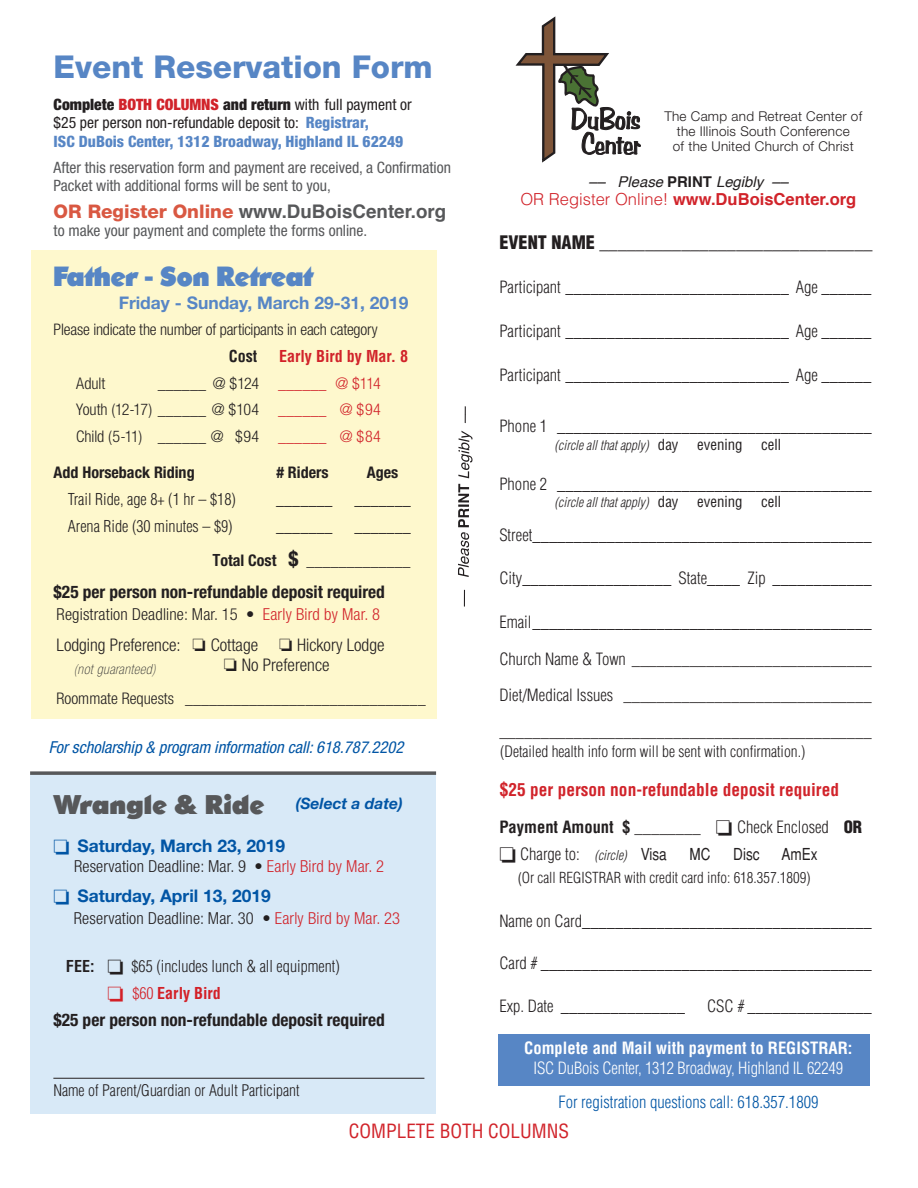
<style>
.page{position:relative;width:918px;height:1188px;background:#fff}
.page>*{position:absolute;margin:0;border:0;box-sizing:border-box;transform-origin:0 0}
.t1{font:800 31.5px "Helvetica Neue";color:#5786c5}
.body_text{font:800 27px "Opine";letter-spacing:-.02em;color:#5786c5}
.t2{font:800 26.25px "Opine";color:#57585a}
.t3{font:condensed 19.2px "Helvetica";color:#d1232a}
.t4{font:700 18.75px "Helvetica";color:#57585a}
.t5{font:900 18.15px "Helvetica";color:#231f20}
.t6{font:700 condensed 17.4px "Helvetica Neue";color:#231f20}
.t7{font:300 condensed 17.4px "Helvetica Neue";color:#231f20}
.t8{font:700 17.4px "Helvetica Neue";color:#0155a5}
.t9{font:700 condensed 17.4px "Helvetica";color:#d1232a}
.t10{font:700 17.4px "Helvetica Neue";color:#5786c5}
.t11{font:300 condensed 16.5px "Helvetica";color:#231f20}
.t12{font:300 16.5px "Helvetica";color:#231f20}
.t13{font:300 condensed 16.5px "Helvetica Neue";letter-spacing:.01em;color:#231f20}
.t14{font:italic condensed 16.5px "Helvetica Neue";color:#0155a5}
.t15{font:300 condensed 16.5px "Helvetica";letter-spacing:-.01em;color:#fff}
.t16{font:300 condensed 16.5px "Helvetica";color:#0155a5}
.t17{font:700 condensed 16.5px "Helvetica";color:#231f20}
.t18{font:700 condensed 16.5px "Helvetica";color:#fff}
.t19{font:700 16.5px "Helvetica";color:#d1232a}
.t20{font:condensed 16.5px "Helvetica";color:#231f20}
.t21{font:300 condensed 16.05px "Helvetica Neue";color:#231f20}
.t22{font:300 condensed 16.05px "Helvetica";color:#231f20}
.t23{font:700 condensed 16.05px "Helvetica Neue";color:#231f20}
.t24{font:700 condensed 16.05px "Helvetica";color:#d1232a}
.t25{font:700 condensed 16.05px "Helvetica";color:#d32027}
.t26{font:700 condensed 16.05px "Helvetica";color:#231f20}
.t27{font:300 condensed 15.9px "Helvetica Neue";letter-spacing:-.01em;color:#231f20}
.t28{font:condensed 15.6px/18.1px "Helvetica Neue";color:#57585a}
.t29{font:800 condensed 15.6px/18.8px "Helvetica Neue";color:#5786c5}
.t30{font:300 condensed 15.6px "Helvetica";color:#231f20}
.t31{font:italic 700 15.6px "Helvetica Neue";color:#0155a5}
.t32{font:300 condensed 15.45px "Helvetica";color:#231f20}
.t33{font:300 condensed 14.85px "Helvetica";color:#231f20}
.t34{font:italic 14.85px "Helvetica";color:#231f20}
.t35{font:condensed 14.85px "Helvetica";color:#231f20}
.body_text-2{font:italic 100 condensed 13.95px "Helvetica Neue";letter-spacing:.03em;color:#343334}
.t36{font:300 13.5px/15px "Helvetica Neue";letter-spacing:.02em;color:#231f20;text-align:center}
.t37{font:italic 300 condensed 13.2px "Helvetica";color:#231f20}
.s1{font-weight:900;color:#231f20}
.s2{font-weight:900;color:#d1232a}
.s3{font-weight:400;color:#231f20}
.s4{font-family:"Helvetica Neue";font-weight:800;color:#d95842}
.s5{color:#d32027}
.s6{color:#d1232a}
.s7{font-family:"Helvetica";font-weight:700}
.s8{font-weight:700}
.s9{font-weight:700;font-size:20.85px}
.s10{font-weight:300}
.s11{font-weight:700;font-style:normal}
.s12{font-stretch:condensed}
.s13{font-weight:400;font-style:normal;font-size:14.85px}
.s14{font-size:18.15px}
.s15{font-weight:900}
.s16{font-style:italic;font-size:13.2px}
.s17{font-weight:400}
</style>
<div class="page">
<div style="left:30px;top:774px;width:406px;height:340px;background:#d8e9f7"></div>
<div style="left:31px;top:250px;width:406px;height:469px;background:#fef8cd"></div>
<hr style="left:53px;top:1078px;width:371px;height:1px;background:#231f20">
<svg style="left:30px;top:771px;width:406px;height:4px;background:#6b6c6e"></svg>
<div style="left:498px;top:1034px;width:372px;height:52px;background:#5786c5"></div>
<svg style="left:515px;top:16px;width:126px;height:147px"></svg>
<svg style="left:458px;top:406px;width:15px;height:201px"></svg>
<p class="t1" style="left:54px;top:48px;width:381px">Event Reservation Form</p>
<p class="t29" style="left:54px;top:94px;width:360px"><span class="s1">Complete</span> <span class="s2">BOTH COLUMNS</span> <span class="s1">and return</span> <span class="s3">with full payment or $25 per person non-refundable deposit to:</span> Registrar,<br>ISC DuBois Center, 1312 Broadway, Highland IL 62249</p>
<p class="t28" style="left:54px;top:158px;width:399px">After this reservation form and payment are received, a Confirmation<br>Packet with additional forms will be sent to you,</p>
<p class="t4" style="left:54px;top:196px;width:394px"><span class="s4">OR Register Online</span> www.DuBoisCenter.org</p>
<p class="t28" style="left:54px;top:221px;width:315px">to make your payment and complete the forms online.</p>
<p class="body_text" style="left:54px;top:263px;width:261px">Father - Son Retreat</p>
<p class="t10" style="left:119px;top:292px;width:291px">Friday - Sunday, March 29-31, 2019</p>
<p class="t27" style="left:54px;top:321px;width:326px">Please indicate the number of participants in each category</p>
<p class="t26" style="left:229px;top:346px;width:30px">Cost</p>
<p class="t24" style="left:279px;top:346px;width:130px"><span class="s5">E</span>arly Bird by Mar. 8</p>
<p class="t21" style="left:76px;top:374px;width:30px">Adult</p>
<p class="t21" style="left:158px;top:374px;width:224px">______ @ $124 <span class="s6">______ @ $114</span></p>
<p class="t21" style="left:76px;top:401px;width:306px">Youth (12-17) ______ @ $104 <span class="s6">______ @ $94</span></p>
<p class="t21" style="left:76px;top:427px;width:306px">Child (5-11) ______ @ $94 <span class="s6">______ @ $84</span></p>
<p class="t23" style="left:54px;top:462px;width:143px">Add Horseback Riding</p>
<p class="t23" style="left:276px;top:462px;width:54px"># Riders</p>
<p class="t23" style="left:367px;top:462px;width:33px">Ages</p>
<p class="t22" style="left:68px;top:490px;width:170px">Trail Ride, age 8+ (1 hr – $18)</p>
<p class="t22" style="left:276px;top:490px;width:58px">_______</p>
<p class="t22" style="left:355px;top:490px;width:58px">_______</p>
<p class="t22" style="left:68px;top:516px;width:166px">Arena Ride (30 minutes – $9)</p>
<p class="t22" style="left:276px;top:516px;width:58px">_______</p>
<p class="t22" style="left:355px;top:516px;width:58px">_______</p>
<p class="t21" style="left:212px;top:551px;width:200px"><span class="s7">T</span><span class="s8">otal Cost</span> <span class="s9">$</span> _____________</p>
<p class="t6" style="left:54px;top:581px;width:333px">$25 per person non-refundable deposit required</p>
<p class="t13" style="left:57px;top:605px;width:325px">Registration Deadline: Mar. 15 • <span class="s6">Early Bird by Mar. 8</span></p>
<p class="t7" style="left:57px;top:635px;width:329px">Lodging Preference: □ Cottage □ Hickory Lodge</p>
<p class="t7" style="left:224px;top:655px;width:107px">□ No Preference</p>
<p class="t21" style="left:57px;top:689px;width:371px">Roommate Requests ______________________________</p>
<p class="body_text-2" style="left:74px;top:661px;width:83px">(not guaranteed)</p>
<p class="t14" style="left:49px;top:738px;width:356px">For scholarship &amp; program information call: 618.787.2202</p>
<p class="t2" style="left:53px;top:791px;width:212px">Wrangle &amp; Ride</p>
<p class="t8" style="left:53px;top:835px;width:233px">□ Saturday, March 23, 2019</p>
<p class="t13" style="left:74px;top:856px;width:311px">Reservation Deadline: Mar. 9 • <span class="s6">Early Bird by Mar. 2</span></p>
<p class="t8" style="left:53px;top:885px;width:219px">□ Saturday, April 13, 2019</p>
<p class="t13" style="left:74px;top:909px;width:328px">Reservation Deadline: Mar. 30 • <span class="s6">Early Bird by Mar. 23</span></p>
<p class="t22" style="left:66px;top:956px;width:275px"><span class="s8">FEE:</span> □ $65 (includes lunch &amp; all equipment)</p>
<p class="t25" style="left:107px;top:983px;width:115px">□ <span class="s10">$60</span> Early Bird</p>
<p class="t6" style="left:53px;top:1010px;width:333px">$25 per person non-refundable deposit required</p>
<p class="t31" style="left:296px;top:794px;width:109px">(Select a date)</p>
<p class="t30" style="left:53px;top:1081px;width:248px">Name of Parent/Guardian or Adult Participant</p>
<p class="t36" style="left:664px;top:108px;width:199px">The Camp and Retreat Center of the Illinois South Conference<br>of the United Church of Christ</p>
<p class="t34" style="left:589px;top:170px;width:201px">–– Please <span class="s11">PRINT</span> Legibly ––</p>
<p class="t19" style="left:520px;top:186px;width:337px"><span class="s10">OR Register Online!</span> www.DuBoisCenter.org</p>
<p class="t5" style="left:499px;top:231px;width:375px"><span class="s12">EVENT NAME</span> ______________________________</p>
<p class="t11" style="left:499px;top:277px;width:373px">Participant ___________________________ Age ______</p>
<p class="t11" style="left:499px;top:321px;width:373px">Participant ___________________________ Age ______</p>
<p class="t11" style="left:499px;top:365px;width:373px">Participant ___________________________ Age ______</p>
<p class="t11" style="left:499px;top:416px;width:374px">Phone 1 ______________________________________</p>
<p class="t37" style="left:555px;top:437px;width:190px">(circle all that apply) <span class="s13">day evening</span></p>
<p class="t35" style="left:761px;top:436px;width:21px">cell</p>
<p class="t11" style="left:499px;top:474px;width:374px">Phone 2 ______________________________________</p>
<p class="t37" style="left:555px;top:494px;width:190px">(circle all that apply) <span class="s13">day evening</span></p>
<p class="t35" style="left:761px;top:492px;width:21px">cell</p>
<p class="t11" style="left:499px;top:524px;width:374px">Street_________________________________________</p>
<p class="t11" style="left:499px;top:568px;width:374px">City__________________ State____ Zip ____________</p>
<p class="t11" style="left:499px;top:612px;width:374px">Email_________________________________________</p>
<p class="t12" style="left:499px;top:648px;width:374px"><span class="s12">Church Name &amp; Town</span> _____________________________</p>
<p class="t12" style="left:499px;top:685px;width:374px"><span class="s12">Diet/Medical Issues</span> ______________________________</p>
<p class="t12" style="left:499px;top:721px;width:374px">_____________________________________________</p>
<p class="t32" style="left:500px;top:742px;width:307px">(Detailed health info form will be sent with confirmation.)</p>
<p class="t9" style="left:499px;top:779px;width:341px"><span class="s14">$</span>25 per person non-refundable deposit required</p>
<p class="t17" style="left:499px;top:816px;width:364px">Payment Amount $ ________ □ <span class="s10">Check Enclosed</span> <span class="s15">OR</span></p>
<p class="t11" style="left:499px;top:844px;width:169px">□ Charge to: <span class="s16">(circle)</span> <span class="s17">Visa</span></p>
<p class="t20" style="left:689px;top:844px;width:23px">MC</p>
<p class="t20" style="left:733px;top:844px;width:28px">Disc</p>
<p class="t20" style="left:781px;top:844px;width:38px">AmEx</p>
<p class="t33" style="left:518px;top:869px;width:294px"><span class="s17">(</span>Or call REGISTRAR with credit card info: 618.357.1809)</p>
<p class="t11" style="left:499px;top:911px;width:374px">Name on Card___________________________________</p>
<p class="t11" style="left:499px;top:953px;width:374px">Card # ________________________________________</p>
<p class="t11" style="left:499px;top:995px;width:187px">Exp. Date _______________</p>
<p class="t11" style="left:707px;top:995px;width:166px">CSC # _______________</p>
<p class="t18" style="left:524px;top:1037px;width:330px">Complete and Mail with payment to REGISTRAR:</p>
<p class="t15" style="left:534px;top:1057px;width:311px">ISC DuBois Center, 1312 Broadway, Highland IL 62249</p>
<p class="t16" style="left:558px;top:1092px;width:262px">For registration questions call: 618.357.1809</p>
<p class="t3" style="left:349px;top:1119px;width:222px">COMPLETE BOTH COLUMNS</p>
</div>
